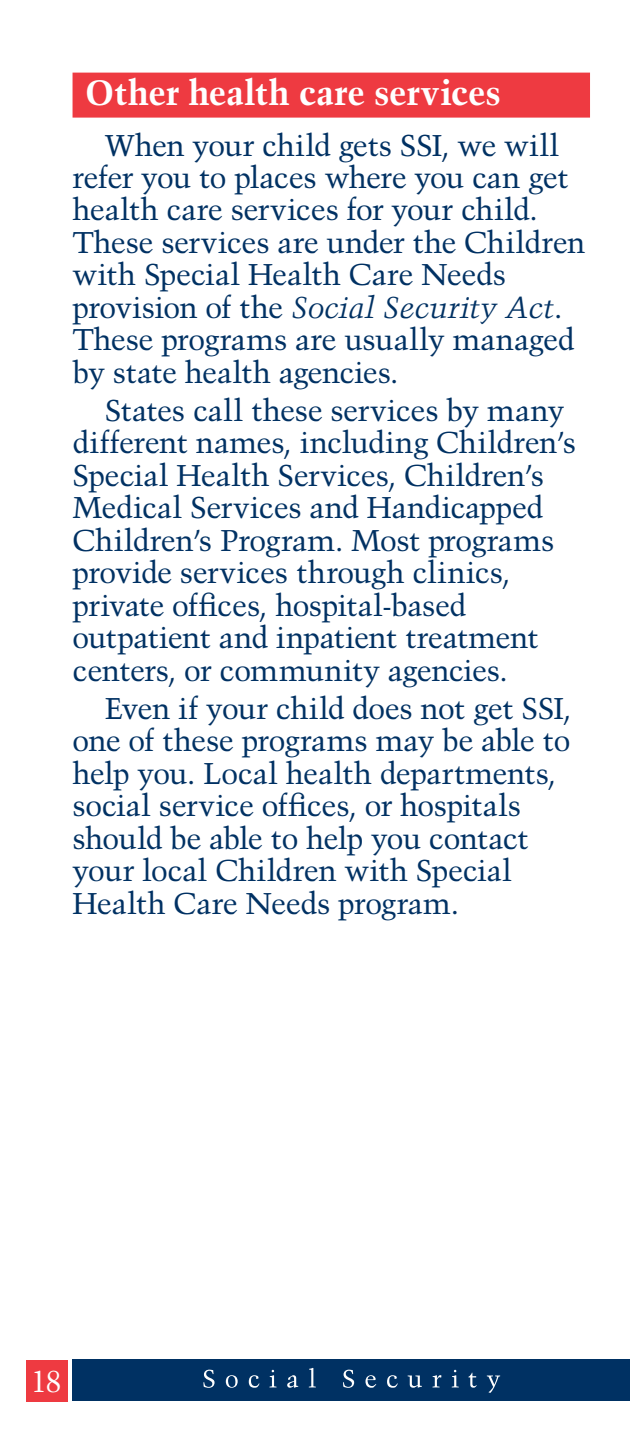
<style>
.page{position:relative;width:630px;height:1440px;background:#fff}
.page>*{position:absolute;margin:0;border:0;box-sizing:border-box;transform-origin:0 0}
.H1-1{font:700 35px "Trump Mediaeval";letter-spacing:-.005em;color:#fff}
.Paragraph{font:30px/32.5px "Trump Mediaeval";letter-spacing:-.015em;color:#003163}
.t1{font:30px "Trump Mediaeval";color:#fff}
.s1{font-style:italic}
</style>
<div class="page">
<div style="left:26px;top:1360px;width:42px;height:42px;background:#ee3a41"></div>
<div style="left:73px;top:1359px;width:557px;height:42px;background:#003163"></div>
<svg style="left:203px;top:1368px;width:297px;height:25px"></svg>
<div style="left:73px;top:73px;width:517px;height:45px;background:#ee3a41"></div>
<h1 class="H1-1" style="left:85px;top:71px;width:417px">Other health care services</h1>
<p class="Paragraph" style="left:73px;top:128px;width:515px;text-indent:32px">When your child gets SSI, we will refer you to places where you can get health care services for your child.<br>These services are under the Children with Special Health Care Needs provision of the <span class="s1">Social Security Act</span>.<br>These programs are usually managed by state health agencies.</p>
<p class="Paragraph" style="left:73px;top:394px;width:505px;text-indent:32px">States call these services by many different names, including Children’s Special Health Services, Children’s Medical Services and Handicapped Children’s Program. Most programs provide services through clinics, private offices, hospital-based outpatient and inpatient treatment centers, or community agencies.</p>
<p class="Paragraph" style="left:73px;top:692px;width:500px;text-indent:32px">Even if your child does not get SSI, one of these programs may be able to help you. Local health departments, social service offices, or hospitals should be able to help you contact your local Children with Special Health Care Needs program.</p>
<p class="t1" style="left:31px;top:1363px;width:33px">18</p>
</div>
